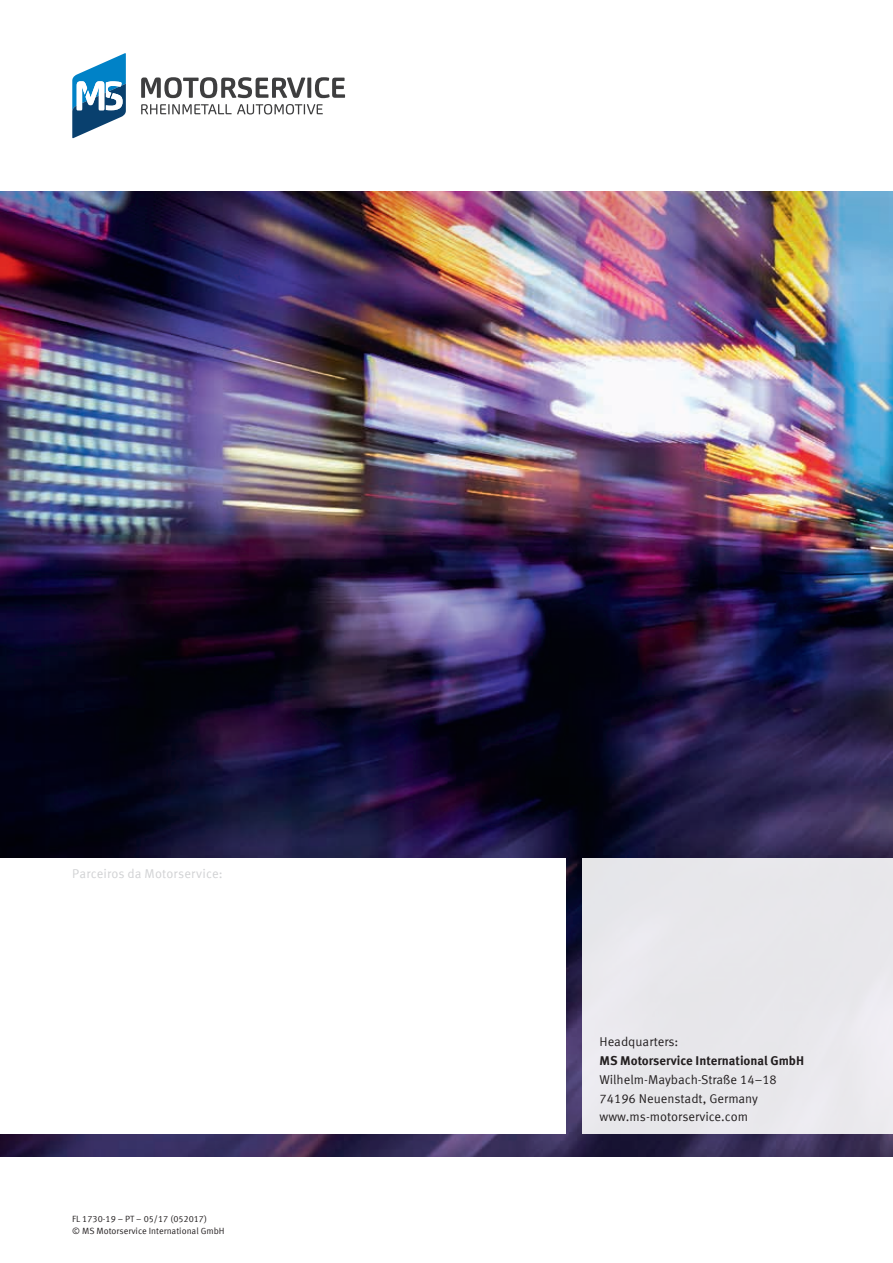
<style>
.page{position:relative;width:893px;height:1263px;background:#fff}
.page>*{position:absolute;margin:0;border:0;box-sizing:border-box;transform-origin:0 0}
.t1{font:12.75px/18.8px "Meta Offc Pro Norm";color:#231f20}
.t2{font:700 12.75px "Meta Offc Pro";color:#231f20}
.t3{font:12.75px "Meta Offc Pro Norm";letter-spacing:.01em;color:#d1d2d4}
.t4{font:9px/12px "Meta Offc Pro Norm";color:#231f20}
</style>
<div class="page">
<div style="left:0;top:179px;width:893px;height:992px;background:#231f20;opacity:.1"></div>
<svg style="left:141px;top:77px;width:204px;height:21px"></svg>
<svg style="left:141px;top:104px;width:182px;height:10px"></svg>
<svg style="left:72px;top:53px;width:54px;height:85px"></svg>
<div style="left:0;top:859px;width:566px;height:275px;background:#fff"></div>
<div style="left:583px;top:859px;width:310px;height:275px;background:#e8e7eb"></div>
<p class="t3" style="left:72px;top:864px;width:152px">Parceiros da Motorservice:</p>
<p class="t4" style="left:72px;top:1212px;width:154px">FL 1730-19 – PT – 05/17 (052017)<br>© MS Motorservice International GmbH</p>
<p class="t1" style="left:600px;top:1032px;width:80px">Headquarters:</p>
<p class="t2" style="left:600px;top:1051px;width:206px">MS Motorservice International GmbH</p>
<p class="t1" style="left:600px;top:1069px;width:179px">Wilhelm-Maybach-Straße 14–18<br>74196 Neuenstadt, Germany www.ms-motorservice.com</p>
</div>
